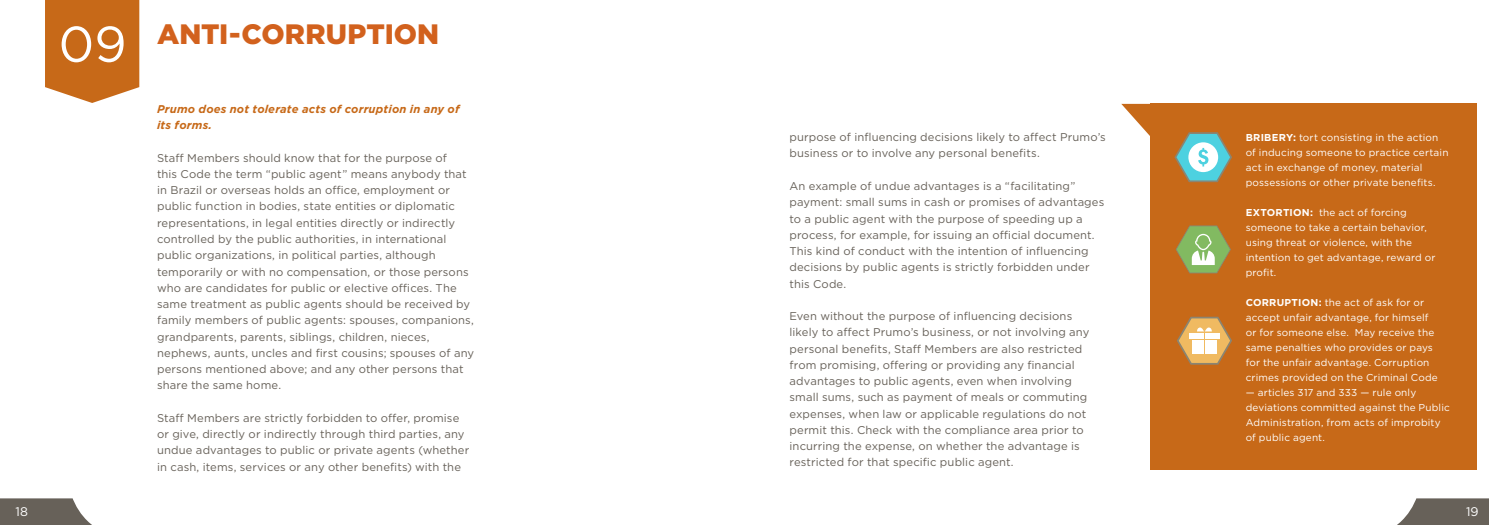
<style>
.page{position:relative;width:1489px;height:525px;background:#fff}
.page>*{position:absolute;margin:0;border:0;box-sizing:border-box;transform-origin:0 0}
.t1{font:900 28px "Gotham";letter-spacing:.005em;color:#d2611d}
.t2{font:12.5px "Gotham";color:#fff}
.t3{font:11.25px/16.2px "Gotham";letter-spacing:.01em;color:#676159}
.t4{font:italic 700 11.25px/16.2px "Gotham";letter-spacing:.015em;color:#c76918}
.t5{font:10px/15px "Gotham";letter-spacing:.015em;color:#fff}
.s1{font-weight:400;font-size:50px;color:#fff}
.s2{font-weight:700}
</style>
<div class="page">
<svg style="left:0;top:498px;width:91px;height:26px;background:#7b756e"></svg>
<svg style="left:1398px;top:498px;width:90px;height:26px;background:#7b766f"></svg>
<svg style="left:45px;top:0;width:94px;height:103px;background:#cb7429"></svg>
<div style="left:1150px;top:104px;width:326px;height:365px;background:#c76918"></div>
<svg style="left:1121px;top:104px;width:29px;height:32px"></svg>
<svg style="left:1174px;top:132px;width:57px;height:50px"></svg>
<svg style="left:1175px;top:225px;width:55px;height:48px"></svg>
<svg style="left:1177px;top:316px;width:54px;height:48px"></svg>
<h1 class="t1" style="left:58px;top:15px;width:382px"><span class="s1">09</span> ANTI-CORRUPTION</h1>
<p class="t4" style="left:157px;top:101px;width:304px">Prumo does not tolerate acts of corruption in any of its forms.</p>
<p class="t3" style="left:157px;top:149px;width:318px">Staff Members should know that for the purpose of<br>this Code the term “public agent” means anybody that in Brazil or overseas holds an office, employment or public function in bodies, state entities or diplomatic representations, in legal entities directly or indirectly controlled by the public authorities, in international public organizations, in political parties, although temporarily or with no compensation, or those persons who are candidates for public or elective offices. The same treatment as public agents should be received by family members of public agents: spouses, companions, grandparents, parents, siblings, children, nieces, nephews, aunts, uncles and first cousins; spouses of any persons mentioned above; and any other persons that share the same home.</p>
<p class="t3" style="left:157px;top:409px;width:314px">Staff Members are strictly forbidden to offer, promise or give, directly or indirectly through third parties, any undue advantages to public or private agents (whether in cash, items, services or any other benefits) with the</p>
<p class="t3" style="left:789px;top:129px;width:318px">purpose of influencing decisions likely to affect Prumo’s business or to involve any personal benefits.</p>
<p class="t3" style="left:789px;top:177px;width:316px">An example of undue advantages is a “facilitating” payment: small sums in cash or promises of advantages to a public agent with the purpose of speeding up a process, for example, for issuing an official document.<br>This kind of conduct with the intention of influencing decisions by public agents is strictly forbidden under this Code.</p>
<p class="t3" style="left:789px;top:307px;width:301px">Even without the purpose of influencing decisions likely to affect Prumo’s business, or not involving any personal benefits, Staff Members are also restricted from promising, offering or providing any financial advantages to public agents, even when involving small sums, such as payment of meals or commuting expenses, when law or applicable regulations do not permit this. Check with the compliance area prior to incurring the expense, on whether the advantage is restricted for that specific public agent.</p>
<p class="t5" style="left:1245px;top:130px;width:204px"><span class="s2">BRIBERY:</span> tort consisting in the action of inducing someone to practice certain act in exchange of money, material possessions or other private benefits.</p>
<p class="t5" style="left:1245px;top:205px;width:191px"><span class="s2">EXTORTION:</span> the act of forcing someone to take a certain behavior, using threat or violence, with the intention to get advantage, reward or profit.</p>
<p class="t5" style="left:1245px;top:295px;width:194px"><span class="s2">CORRUPTION:</span> the act of ask for or accept unfair advantage, for himself or for someone else. May receive the same penalties who provides or pays for the unfair advantage. Corruption crimes provided on the Criminal Code</p>
<p class="t5" style="left:1245px;top:385px;width:206px">— articles 317 and 333 — rule only deviations committed against the Public<br>Administration, from acts of improbity of public agent.</p>
<p class="t2" style="left:16px;top:502px;width:14px">18</p>
<p class="t2" style="left:1465px;top:503px;width:14px">19</p>
</div>
